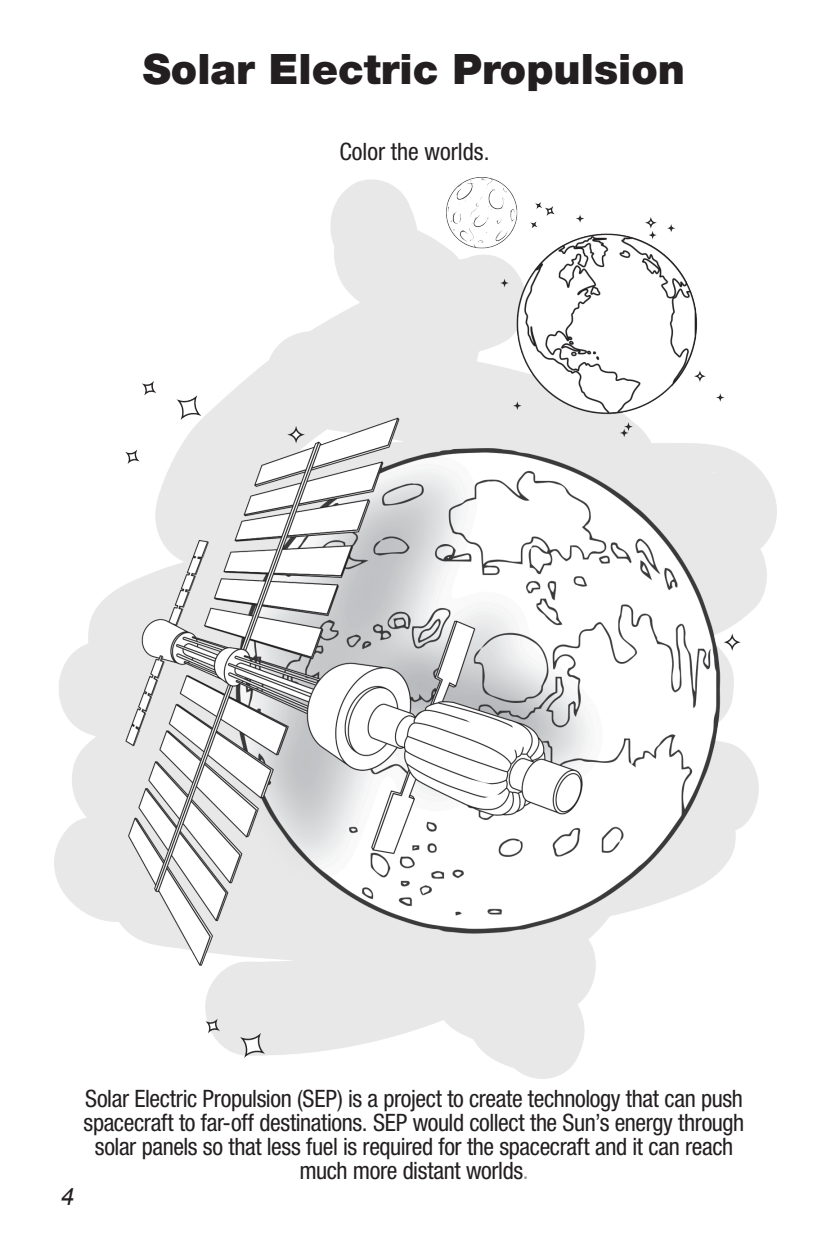
<style>
.page{position:relative;width:828px;height:1260px;background:#fff}
.page>*{position:absolute;margin:0;border:0;box-sizing:border-box;transform-origin:0 0}
.Puzzle_list{font:900 42px "Helvetica Neue LT Std";color:#231f20}
.Body_Grey{font:condensed 24px/24px "Helvetica Neue LT Std";letter-spacing:-.015em;color:#231f20;text-align:center}
.Puzzle_list-2{font:condensed 24px "Helvetica Neue LT Std";color:#231f20}
.t1{font:italic 24px "Arial";color:#231f20}
.s1{color:#939598}
</style>
<div class="page">
<img style="left:54px;top:178px;width:722px;height:900px">
<p class="Puzzle_list" style="left:143px;top:44px;width:544px">Solar Electric Propulsion</p>
<p class="Puzzle_list-2" style="left:339px;top:138px;width:152px">Color the worlds.</p>
<p class="t1" style="left:61px;top:1181px;width:15px">4</p>
<p class="Body_Grey" style="left:84px;top:1086px;width:662px">Solar Electric Propulsion (SEP) is a project to create technology that can push spacecraft to far-off destinations. SEP would collect the Sun’s energy through solar panels so that less fuel is required for the spacecraft and it can reach much more distant worlds<span class="s1">.</span></p>
</div>
